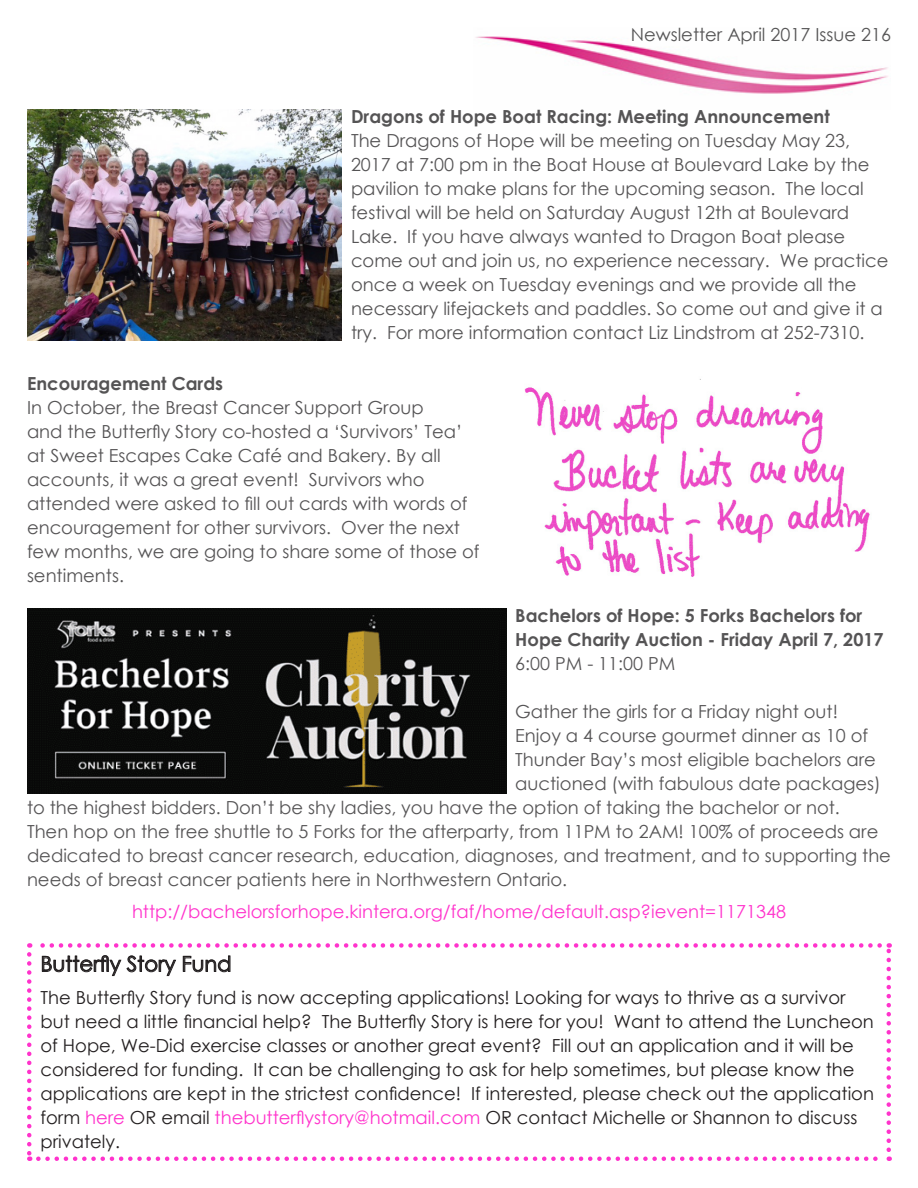
<style>
.page{position:relative;width:918px;height:1188px;background:#fff}
.page>*{position:absolute;margin:0;border:0;box-sizing:border-box;transform-origin:0 0}
.TBBCSG_title{font:21px "Century Gothic";color:#231f20}
.TBBCSG_article{font:18px/24px "Century Gothic";color:#555455}
.t1{font:18px/24px "Century Gothic";color:#231f20}
.TBBCSG_article_title{font:700 18px/24px "Century Gothic";color:#555455}
.TBBCSG_article-2{font:18px "Century Gothic";color:#f3c}
.s1{color:#f3c}
</style>
<div class="page">
<img style="left:475px;top:36px;width:413px;height:58px">
<svg style="left:42px;top:955px;width:79px;height:21px"></svg>
<svg style="left:127px;top:956px;width:49px;height:20px"></svg>
<svg style="left:183px;top:956px;width:47px;height:16px"></svg>
<svg style="left:27px;top:954px;width:5px;height:207px"></svg>
<svg style="left:38px;top:1156px;width:852px;height:5px"></svg>
<svg style="left:886px;top:943px;width:5px;height:207px"></svg>
<svg style="left:29px;top:943px;width:851px;height:5px"></svg>
<img style="left:524px;top:379px;width:346px;height:198px">
<img style="left:27px;top:608px;width:479px;height:186px">
<img style="left:27px;top:110px;width:315px;height:230px">
<p class="TBBCSG_article" style="left:631px;top:22px;width:262px">Newsletter April 2017 Issue 216</p>
<p class="TBBCSG_article_title" style="left:351px;top:104px;width:480px">Dragons of Hope Boat Racing: Meeting Announcement</p>
<p class="TBBCSG_article" style="left:351px;top:129px;width:539px">The Dragons of Hope will be meeting on Tuesday May 23, 2017 at 7:00 pm in the Boat House at Boulevard Lake by the pavilion to make plans for the upcoming season. The local festival will be held on Saturday August 12th at Boulevard Lake. If you have always wanted to Dragon Boat please come out and join us, no experience necessary. We practice once a week on Tuesday evenings and we provide all the necessary lifejackets and paddles. So come out and give it a try. For more information contact Liz Lindstrom at 252-7310.</p>
<p class="TBBCSG_article_title" style="left:27px;top:371px;width:198px">Encouragement Cards</p>
<p class="TBBCSG_article" style="left:27px;top:395px;width:454px">In October, the Breast Cancer Support Group<br>and the Butterfly Story co-hosted a ‘Survivors’ Tea’ at Sweet Escapes Cake Café and Bakery. By all accounts, it was a great event! Survivors who attended were asked to fill out cards with words of encouragement for other survivors. Over the next few months, we are going to share some of those of sentiments.</p>
<p class="TBBCSG_article_title" style="left:515px;top:602px;width:370px">Bachelors of Hope: 5 Forks Bachelors for<br>Hope Charity Auction - Friday April 7, 2017</p>
<p class="TBBCSG_article" style="left:515px;top:651px;width:162px">6:00 PM - 11:00 PM</p>
<p class="TBBCSG_article" style="left:515px;top:699px;width:324px">Gather the girls for a Friday night out!</p>
<p class="TBBCSG_article" style="left:515px;top:723px;width:354px">Enjoy a 4 course gourmet dinner as 10 of</p>
<p class="TBBCSG_article" style="left:515px;top:747px;width:362px">Thunder Bay’s most eligible bachelors are</p>
<p class="TBBCSG_article" style="left:515px;top:771px;width:367px">auctioned (with fabulous date packages)</p>
<p class="TBBCSG_article" style="left:27px;top:795px;width:814px">to the highest bidders. Don’t be shy ladies, you have the option of taking the bachelor or not.</p>
<p class="TBBCSG_article" style="left:27px;top:819px;width:853px">Then hop on the free shuttle to 5 Forks for the afterparty, from 11PM to 2AM! 100% of proceeds are</p>
<p class="TBBCSG_article" style="left:27px;top:843px;width:866px">dedicated to breast cancer research, education, diagnoses, and treatment, and to supporting the</p>
<p class="TBBCSG_article" style="left:27px;top:867px;width:542px">needs of breast cancer patients here in Northwestern Ontario.</p>
<p class="TBBCSG_article-2" style="left:132px;top:899px;width:656px">http://bachelorsforhope.kintera.org/faf/home/default.asp?ievent=1171348</p>
<p class="TBBCSG_title" style="left:40px;top:949px;width:193px">Butterfly Story Fund</p>
<p class="t1" style="left:40px;top:986px;width:835px">The Butterfly Story fund is now accepting applications! Looking for ways to thrive as a survivor but need a little financial help? The Butterfly Story is here for you! Want to attend the Luncheon of Hope, We-Did exercise classes or another great event? Fill out an application and it will be considered for funding. It can be challenging to ask for help sometimes, but please know the applications are kept in the strictest confidence! If interested, please check out the application form <span class="s1">here</span> OR email <span class="s1">thebutterflystory@hotmail.com</span> OR contact Michelle or Shannon to discuss privately.</p>
</div>
